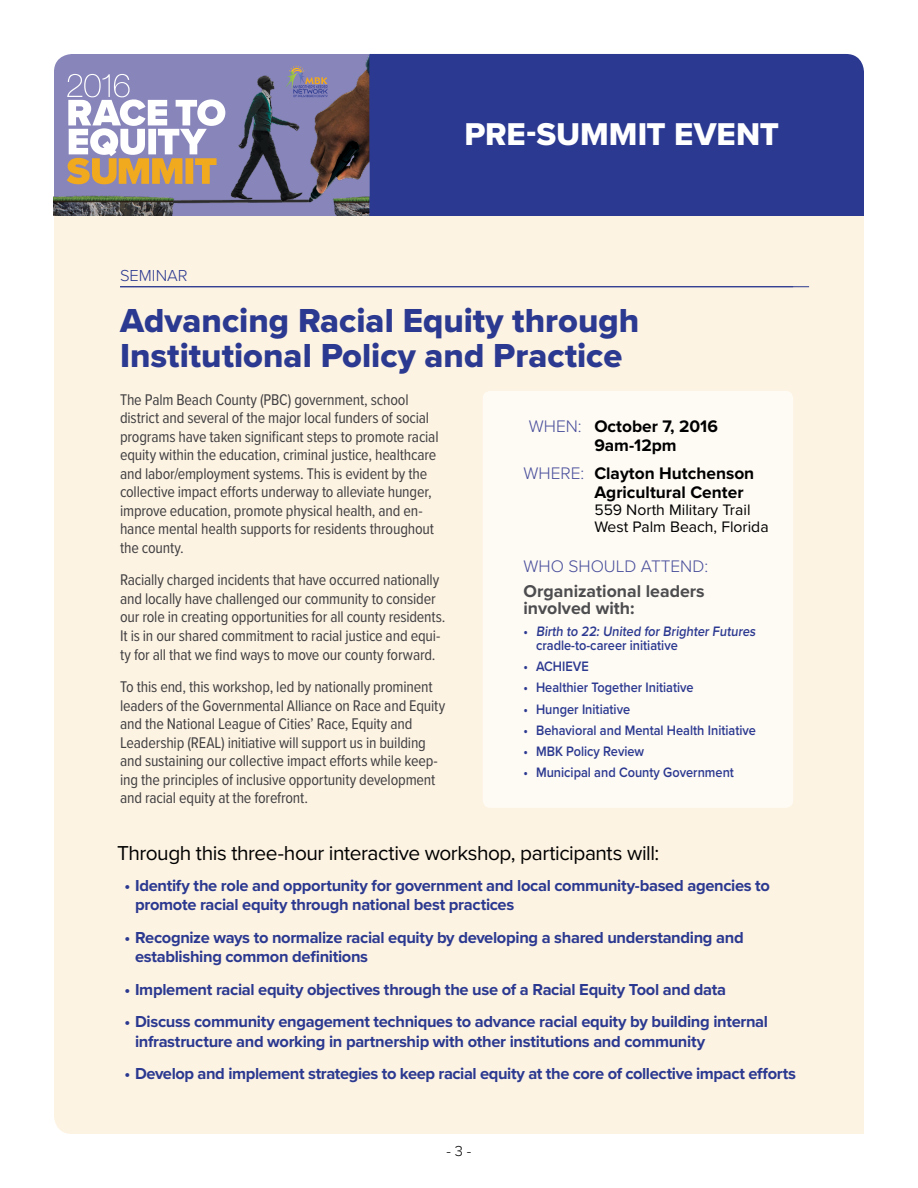
<style>
.page{position:relative;width:918px;height:1188px;background:#fff}
.page>*{position:absolute;margin:0;border:0;box-sizing:border-box;transform-origin:0 0}
.t1{font:34.5px/34.5px "Proxima Nova Extrabld";color:#2b3990}
.t2{font:32.7px "Proxima Nova Extrabld";color:#fff}
.t3{font:20.85px "Proxima Nova";letter-spacing:-.025em;color:#000}
.t4{font:700 17.7px/17.9px "Proxima Nova";color:#4d4d4f}
.t5{font:700 17.4px/18.9px "Proxima Nova";color:#000}
.t6{font:300 17.4px "Proxima Nova";color:#484e9b}
.t7{font:700 16.5px/19.5px "Proxima Nova";letter-spacing:-.02em;color:#2b3990}
.t8{font:300 16.5px "Proxima Nova";color:#2b3990}
.t9{font:16.05px/18.6px "Proxima Nova Cond";letter-spacing:-.01em;color:#414042}
.t10{font:15.75px/17.2px "Proxima Nova";color:#000}
.t11{font:300 15px "Proxima Nova";color:#000}
.t12{font:600 14.1px/14.2px "Proxima Nova";color:#2b3990;scale:.9 1}
.s1{font-weight:300;color:#484e9b}
</style>
<div class="page">
<div style="left:54px;top:216px;width:810px;height:918px;background:#fdf3e3"></div>
<div style="left:483px;top:391px;width:310px;height:417px;background:#fefaf4;border-radius:8px"></div>
<img style="left:54px;top:54px;width:315px;height:162px">
<svg style="left:67px;top:74px;width:158px;height:110px"></svg>
<div style="left:369px;top:54px;width:495px;height:162px;background:#2b3990"></div>
<hr style="left:120px;top:286px;width:689px;height:1px;background:#2b3990">
<p class="t8" style="left:120px;top:266px;width:69px">SEMINAR</p>
<h2 class="t2" style="left:464px;top:115px;width:316px">PRE-SUMMIT EVENT</h2>
<h1 class="t1" style="left:120px;top:305px;width:521px">Advancing Racial Equity through<br>Institutional Policy and Practice</h1>
<p class="t9" style="left:120px;top:390px;width:320px">The Palm Beach County (PBC) government, school district and several of the major local funders of social programs have taken significant steps to promote racial equity within the education, criminal justice, healthcare and labor/employment systems. This is evident by the collective impact efforts underway to alleviate hunger, improve education, promote physical health, and en&shy;hance mental health supports for residents throughout the county.</p>
<p class="t9" style="left:120px;top:571px;width:327px">Racially charged incidents that have occurred nationally and locally have challenged our community to consider our role in creating opportunities for all county residents.<br>It is in our shared commitment to racial justice and equi&shy;ty for all that we find ways to move our county forward.</p>
<p class="t9" style="left:120px;top:678px;width:327px">To this end, this workshop, led by nationally prominent leaders of the Governmental Alliance on Race and Equity and the National League of Cities’ Race, Equity and Leadership (REAL) initiative will support us in building and sustaining our collective impact efforts while keep&shy;ing the principles of inclusive opportunity development and racial equity at the forefront.</p>
<p class="t5" style="left:594px;top:417px;width:125px;text-indent:-65px"><span class="s1">WHEN:</span> October 7, 2016<br>9am-12pm</p>
<p class="t5" style="left:594px;top:464px;width:161px;text-indent:-71px"><span class="s1">WHERE:</span> Clayton Hutchenson<br>Agricultural Center</p>
<p class="t10" style="left:594px;top:501px;width:176px">559 North Military Trail<br>West Palm Beach, Florida</p>
<p class="t6" style="left:524px;top:556px;width:186px">WHO SHOULD ATTEND:</p>
<p class="t4" style="left:524px;top:583px;width:183px">Organizational leaders involved with:</p>
<p class="t12" style="left:536px;top:624px;width:248px;text-indent:-13px">• Birth to 22: United for Brighter Futures cradle-to-career initiative</p>
<p class="t12" style="left:523px;top:660px;width:74px">• ACHIEVE</p>
<p class="t12" style="left:523px;top:681px;width:191px">• Healthier Together Initiative</p>
<p class="t12" style="left:523px;top:702px;width:120px">• Hunger Initiative</p>
<p class="t12" style="left:523px;top:724px;width:260px">• Behavioral and Mental Health Initiative</p>
<p class="t12" style="left:523px;top:745px;width:136px">• MBK Policy Review</p>
<p class="t12" style="left:523px;top:766px;width:235px">• Municipal and County Government</p>
<p class="t3" style="left:117px;top:840px;width:544px">Through this three-hour interactive workshop, participants will:</p>
<p class="t7" style="left:135px;top:876px;width:636px;text-indent:-10px">• Identify the role and opportunity for government and local community-based agencies to promote racial equity through national best practices</p>
<p class="t7" style="left:135px;top:928px;width:610px;text-indent:-10px">• Recognize ways to normalize racial equity by developing a shared understanding and establishing common definitions</p>
<p class="t7" style="left:125px;top:980px;width:603px">• Implement racial equity objectives through the use of a Racial Equity Tool and data</p>
<p class="t7" style="left:135px;top:1012px;width:635px;text-indent:-10px">• Discuss community engagement techniques to advance racial equity by building internal infrastructure and working in partnership with other institutions and community</p>
<p class="t7" style="left:125px;top:1064px;width:673px">• Develop and implement strategies to keep racial equity at the core of collective impact efforts</p>
<p class="t11" style="left:447px;top:1142px;width:26px">- 3 -</p>
</div>
